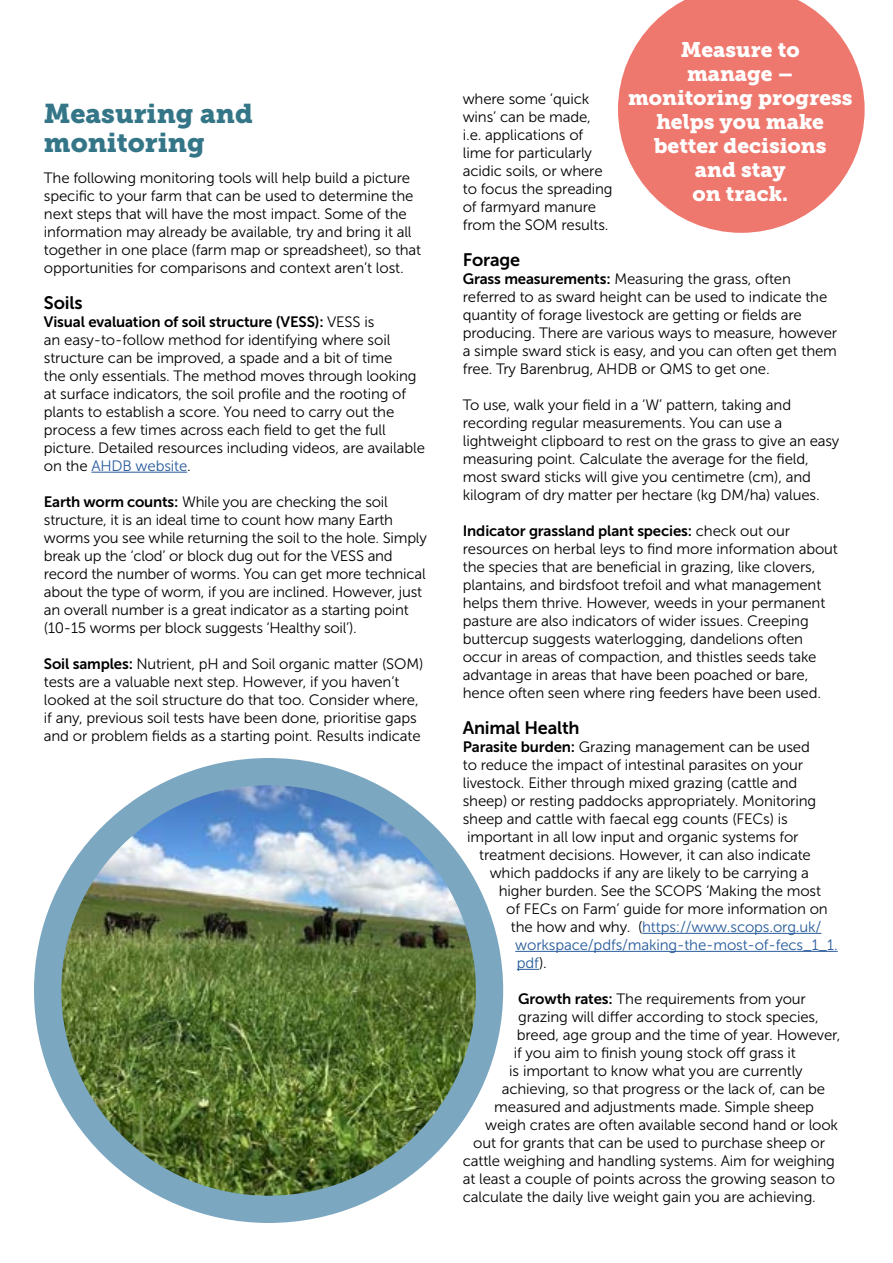
<style>
.page{position:relative;width:893px;height:1263px;background:#fff}
.page>*{position:absolute;margin:0;border:0;box-sizing:border-box;transform-origin:0 0}
.t1{font:27px/28.5px "Museo Slab 900";color:#347688}
.t2{font:21px/24px "Museo Slab 900";color:#fff;text-align:center}
.t3{font:18px "Museo Sans 700";letter-spacing:-.01em;color:#000}
.t4{font:15px/18px "Museo Sans 300";letter-spacing:-.01em;color:#000}
.t5{font:15px "Museo Sans 300";letter-spacing:-.01em;color:#275b9b}
.t6{font:15px "Museo Sans 700";letter-spacing:-.01em;color:#000}
.s1{font-family:"Museo Sans 300"}
.s2{color:#275b9b}
.s3{font-family:"Museo Sans 700"}
.s4{color:#000}
</style>
<div class="page">
<hr style="left:91px;top:472px;width:96px;height:1px;background:#275b9b">
<svg style="left:618px;top:0;width:247px;height:233px;fill:#ee776e"></svg>
<hr style="left:642px;top:933px;width:179px;height:1px;background:#275b9b">
<hr style="left:515px;top:951px;width:323px;height:1px;background:#275b9b">
<svg style="left:517px;top:969px;width:22px;height:1px"></svg>
<img style="left:48px;top:780px;width:441px;height:420px">
<div style="left:34px;top:758px;width:469px;height:465px;border:27px solid #7ca7c1;border-radius:50%"></div>
<h1 class="t1" style="left:44px;top:100px;width:211px">Measuring and monitoring</h1>
<p class="t4" style="left:44px;top:169px;width:379px">The following monitoring tools will help build a picture specific to your farm that can be used to determine the next steps that will have the most impact. Some of the information may already be available, try and bring it all together in one place (farm map or spreadsheet), so that opportunities for comparisons and context aren’t lost.</p>
<p class="t3" style="left:44px;top:292px;width:40px">Soils</p>
<p class="t6" style="left:44px;top:313px;width:332px">Visual evaluation of soil structure (VESS): <span class="s1">VESS is</span></p>
<p class="t4" style="left:44px;top:331px;width:383px">an easy-to-follow method for identifying where soil structure can be improved, a spade and a bit of time<br>the only essentials. The method moves through looking at surface indicators, the soil profile and the rooting of plants to establish a score. You need to carry out the process a few times across each field to get the full picture. Detailed resources including videos, are available on the <span class="s2">AHDB website</span>.</p>
<p class="t4" style="left:44px;top:493px;width:384px"><span class="s3">Earth worm counts:</span> While you are checking the soil structure, it is an ideal time to count how many Earth worms you see while returning the soil to the hole. Simply break up the ‘clod’ or block dug out for the VESS and record the number of worms. You can get more technical about the type of worm, if you are inclined. However, just an overall number is a great indicator as a starting point (10-15 worms per block suggests ‘Healthy soil’).</p>
<p class="t4" style="left:44px;top:655px;width:381px"><span class="s3">Soil samples:</span> Nutrient, pH and Soil organic matter (SOM) tests are a valuable next step. However, if you haven’t looked at the soil structure do that too. Consider where, if any, previous soil tests have been done, prioritise gaps and or problem fields as a starting point. Results indicate</p>
<h2 class="t2" style="left:628px;top:38px;width:226px">Measure to<br>manage – monitoring progress helps you make better decisions<br>and stay<br>on track.</h2>
<p class="t4" style="left:463px;top:90px;width:151px">where some ‘quick wins’ can be made, i.e. applications of lime for particularly acidic soils, or where to focus the spreading of farmyard manure from the SOM results.</p>
<p class="t3" style="left:463px;top:249px;width:59px">Forage</p>
<p class="t4" style="left:463px;top:270px;width:376px"><span class="s3">Grass measurements:</span> Measuring the grass, often referred to as sward height can be used to indicate the quantity of forage livestock are getting or fields are producing. There are various ways to measure, however a simple sward stick is easy, and you can often get them free. Try Barenbrug, AHDB or QMS to get one.</p>
<p class="t4" style="left:463px;top:396px;width:378px">To use, walk your field in a ‘W’ pattern, taking and recording regular measurements. You can use a lightweight clipboard to rest on the grass to give an easy measuring point. Calculate the average for the field, most sward sticks will give you centimetre (cm), and kilogram of dry matter per hectare (kg DM/ha) values.</p>
<p class="t6" style="left:463px;top:522px;width:329px">Indicator grassland plant species: <span class="s1">check out our</span></p>
<p class="t4" style="left:463px;top:540px;width:377px">resources on herbal leys to find more information about the species that are beneficial in grazing, like clovers, plantains, and birdsfoot trefoil and what management helps them thrive. However, weeds in your permanent pasture are also indicators of wider issues. Creeping buttercup suggests waterlogging, dandelions often occur in areas of compaction, and thistles seeds take advantage in areas that have been poached or bare, hence often seen where ring feeders have been used.</p>
<p class="t3" style="left:463px;top:717px;width:118px">Animal Health</p>
<p class="t4" style="left:463px;top:738px;width:349px"><span class="s3">Parasite burden:</span> Grazing management can be used</p>
<p class="t4" style="left:463px;top:756px;width:342px">to reduce the impact of intestinal parasites on your</p>
<p class="t4" style="left:463px;top:774px;width:336px">livestock. Either through mixed grazing (cattle and</p>
<p class="t4" style="left:463px;top:792px;width:355px">sheep) or resting paddocks appropriately. Monitoring</p>
<p class="t4" style="left:463px;top:810px;width:326px">sheep and cattle with faecal egg counts (FECs) is</p>
<p class="t4" style="left:467px;top:828px;width:333px">important in all low input and organic systems for</p>
<p class="t4" style="left:479px;top:846px;width:333px">treatment decisions. However, it can also indicate</p>
<p class="t4" style="left:490px;top:864px;width:321px">which paddocks if any are likely to be carrying a</p>
<p class="t4" style="left:499px;top:882px;width:324px">higher burden. See the SCOPS ‘Making the most</p>
<p class="t4" style="left:506px;top:900px;width:323px">of FECs on Farm’ guide for more information on</p>
<p class="t5" style="left:511px;top:918px;width:312px"><span class="s4">the how and why. (</span>https://www.scops.org.uk/</p>
<p class="t5" style="left:515px;top:936px;width:324px">workspace/pdfs/making-the-most-of-fecs_1_1.</p>
<p class="t5" style="left:517px;top:954px;width:32px">pdf<span class="s4">).</span></p>
<p class="t4" style="left:518px;top:990px;width:289px"><span class="s3">Growth rates:</span> The requirements from your</p>
<p class="t4" style="left:518px;top:1008px;width:302px">grazing will differ according to stock species,</p>
<p class="t4" style="left:517px;top:1026px;width:325px">breed, age group and the time of year. However,</p>
<p class="t4" style="left:514px;top:1044px;width:284px">if you aim to finish young stock off grass it</p>
<p class="t4" style="left:509px;top:1062px;width:295px">is important to know what you are currently</p>
<p class="t4" style="left:502px;top:1080px;width:325px">achieving, so that progress or the lack of, can be</p>
<p class="t4" style="left:494px;top:1098px;width:321px">measured and adjustments made. Simple sheep</p>
<p class="t4" style="left:485px;top:1116px;width:354px">weigh crates are often available second hand or look</p>
<p class="t4" style="left:473px;top:1134px;width:353px">out for grants that can be used to purchase sheep or</p>
<p class="t4" style="left:463px;top:1152px;width:374px">cattle weighing and handling systems. Aim for weighing</p>
<p class="t4" style="left:463px;top:1170px;width:374px">at least a couple of points across the growing season to</p>
<p class="t4" style="left:463px;top:1188px;width:355px">calculate the daily live weight gain you are achieving.</p>
</div>
